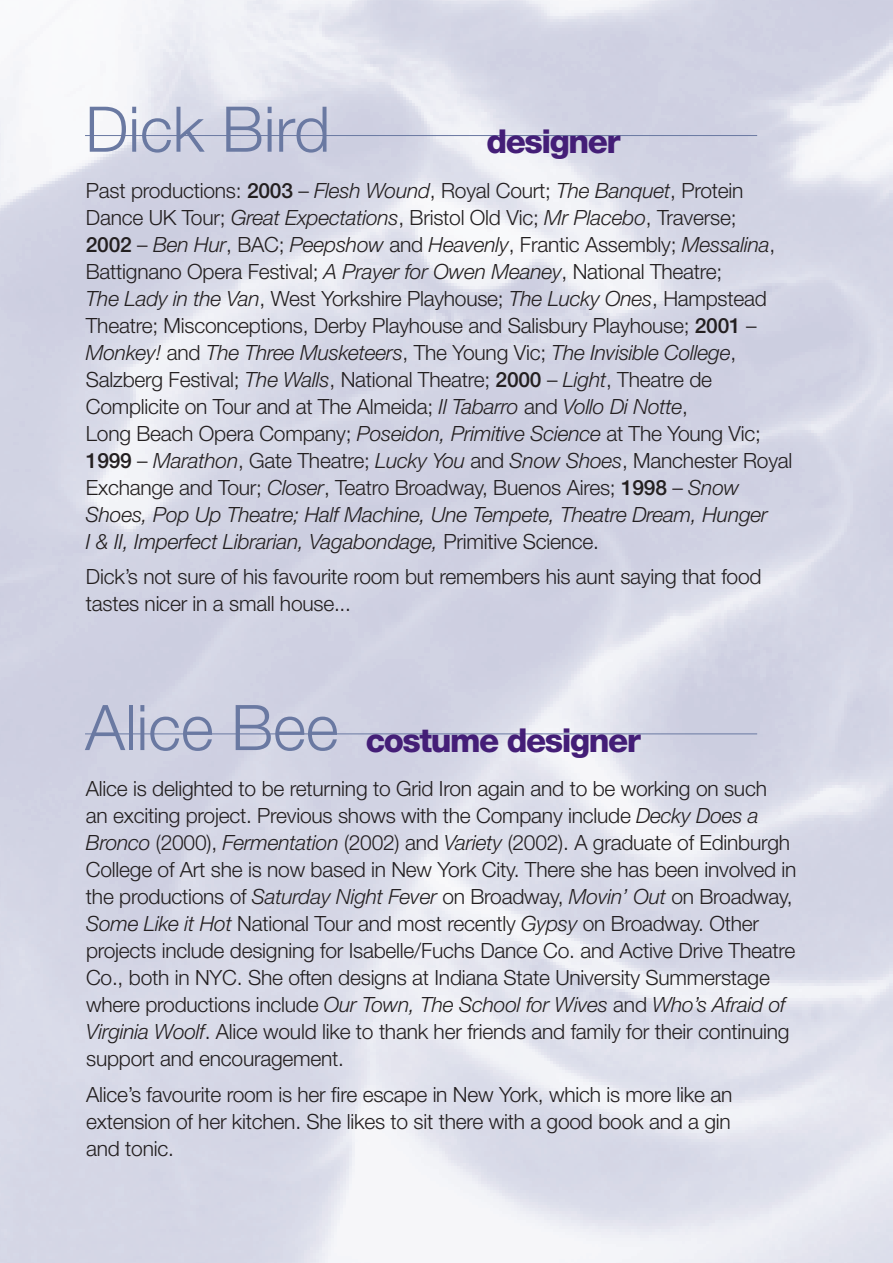
<style>
.page{position:relative;width:893px;height:1263px;background:#fff}
.page>*{position:absolute;margin:0;border:0;box-sizing:border-box;transform-origin:0 0}
.t1{font:300 63px "Helvetica Neue";color:#6a79a2}
.t2{font:800 33px "Helvetica Neue";letter-spacing:-.045em;color:#441e77}
.t3{font:300 21px/27px "Helvetica Neue";letter-spacing:-.01em;color:#231f20}
.s1{font-weight:500}
.s2{font-style:italic}
.s3{font-weight:300;font-size:63px;color:#6a79a2}
</style>
<div class="page">
<hr style="left:85px;top:135px;width:672px;height:1px;background:#6a79a2">
<hr style="left:85px;top:733px;width:672px;height:1px;background:#6a79a2">
<h1 class="t1" style="left:85px;top:78px;width:247px">Dick Bird</h1>
<h2 class="t2" style="left:486px;top:130px;width:136px">designer</h2>
<p class="t3" style="left:86px;top:175px;width:708px">Past productions: <span class="s1">2003</span> – <span class="s2">Flesh Wound</span>, Royal Court; <span class="s2">The Banquet</span>, Protein Dance UK Tour; <span class="s2">Great Expectations</span>, Bristol Old Vic; <span class="s2">Mr Placebo</span>, Traverse;<br><span class="s1">2002</span> – <span class="s2">Ben Hur</span>, BAC; <span class="s2">Peepshow</span> and <span class="s2">Heavenly</span>, Frantic Assembly; <span class="s2">Messalina</span>, Battignano Opera Festival; <span class="s2">A Prayer for Owen Meaney</span>, National Theatre;<br><span class="s2">The Lady in the Van</span>, West Yorkshire Playhouse; <span class="s2">The Lucky Ones</span>, Hampstead Theatre; Misconceptions, Derby Playhouse and Salisbury Playhouse; <span class="s1">2001</span> – <span class="s2">Monkey!</span> and <span class="s2">The Three Musketeers</span>, The Young Vic; <span class="s2">The Invisible College</span>, Salzberg Festival; <span class="s2">The Walls</span>, National Theatre; <span class="s1">2000</span> – <span class="s2">Light</span>, Theatre de Complicite on Tour and at The Almeida; <span class="s2">Il Tabarro</span> and <span class="s2">Vollo Di Notte</span>,<br>Long Beach Opera Company; <span class="s2">Poseidon, Primitive Science</span> at The Young Vic; <span class="s1">1999</span> – <span class="s2">Marathon</span>, Gate Theatre; <span class="s2">Lucky You</span> and <span class="s2">Snow Shoes</span>, Manchester Royal Exchange and Tour; <span class="s2">Closer</span>, Teatro Broadway, Buenos Aires; <span class="s1">1998</span> – <span class="s2">Snow Shoes, Pop Up Theatre; Half Machine, Une Tempete, Theatre Dream, Hunger<br>I &amp; II, Imperfect Librarian, Vagabondage,</span> Primitive Science.</p>
<p class="t3" style="left:86px;top:562px;width:677px">Dick’s not sure of his favourite room but remembers his aunt saying that food tastes nicer in a small house...</p>
<h2 class="t2" style="left:85px;top:728px;width:557px"><span class="s3">Alice Bee</span> costume designer</h2>
<p class="t3" style="left:86px;top:774px;width:712px">Alice is delighted to be returning to Grid Iron again and to be working on such<br>an exciting project. Previous shows with the Company include <span class="s2">Decky Does a Bronco</span> (2000), <span class="s2">Fermentation</span> (2002) and <span class="s2">Variety</span> (2002). A graduate of Edinburgh College of Art she is now based in New York City. There she has been involved in the productions of <span class="s2">Saturday Night Fever</span> on Broadway, <span class="s2">Movin’ Out</span> on Broadway, <span class="s2">Some Like it Hot</span> National Tour and most recently <span class="s2">Gypsy</span> on Broadway. Other projects include designing for Isabelle/Fuchs Dance Co. and Active Drive Theatre Co., both in NYC. She often designs at Indiana State University Summerstage where productions include <span class="s2">Our Town, The School for Wives</span> and <span class="s2">Who’s Afraid of Virginia Woolf</span>. Alice would like to thank her friends and family for their continuing support and encouragement.</p>
<p class="t3" style="left:86px;top:1079px;width:648px;text-align:justify">Alice’s favourite room is her fire escape in New York, which is more like an extension of her kitchen. She likes to sit there with a good book and a gin and tonic.</p>
</div>
